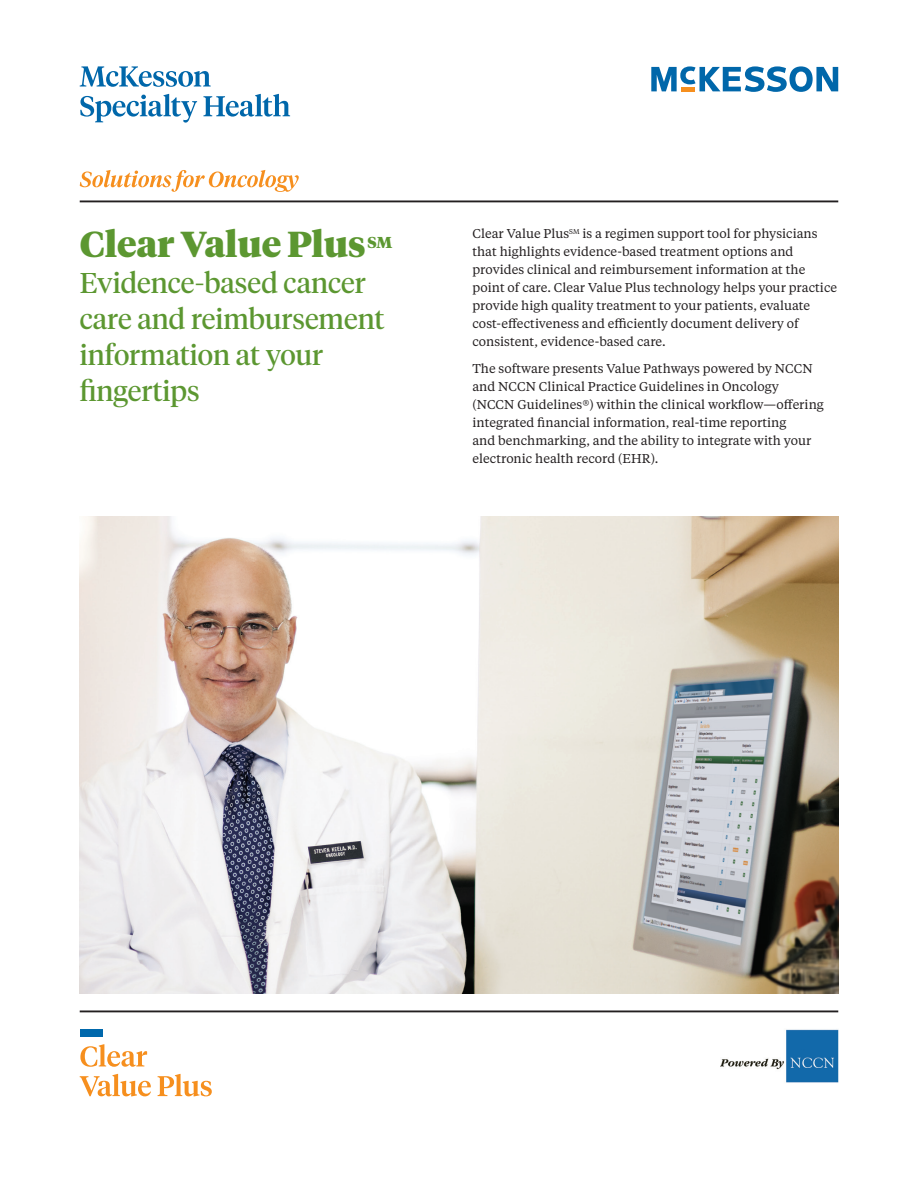
<style>
.page{position:relative;width:918px;height:1188px;background:#fff}
.page>*{position:absolute;margin:0;border:0;box-sizing:border-box;transform-origin:0 0}
.t1{font:900 36px "Tiempos Headline";color:#5c9731}
.t2{font:28.5px/36px "Tiempos Headline";color:#5c9731}
.t3{font:900 15.75px "Tiempos Headline";color:#5c9731}
.t4{font:12.75px/18px "Tiempos Text";color:#231f20}
</style>
<div class="page">
<svg style="left:80px;top:66px;width:131px;height:21px"></svg>
<svg style="left:80px;top:94px;width:117px;height:29px"></svg>
<svg style="left:203px;top:94px;width:87px;height:23px"></svg>
<svg style="left:651px;top:66px;width:187px;height:26px"></svg>
<img style="left:80px;top:516px;width:758px;height:477px">
<hr style="left:80px;top:200px;width:758px;height:2px;background:#231f20">
<hr style="left:80px;top:1010px;width:758px;height:2px;background:#231f20">
<svg style="left:80px;top:170px;width:219px;height:22px"></svg>
<svg style="left:80px;top:1074px;width:71px;height:22px"></svg>
<svg style="left:158px;top:1074px;width:54px;height:22px"></svg>
<svg style="left:80px;top:1044px;width:67px;height:23px"></svg>
<div style="left:80px;top:1029px;width:23px;height:8px;background:#0068ac"></div>
<img style="left:721px;top:1029px;width:118px;height:54px">
<h1 class="t1" style="left:80px;top:219px;width:287px">Clear Value Plus</h1>
<p class="t3" style="left:367px;top:231px;width:26px">SM</p>
<h2 class="t2" style="left:80px;top:263px;width:306px">Evidence-based cancer care and reimbursement information at your fingertips</h2>
<p class="t4" style="left:472px;top:224px;width:366px">Clear Value Plus<sup>SM</sup> is a regimen support tool for physicians that highlights evidence-based treatment options and provides clinical and reimbursement information at the point of care. Clear Value Plus technology helps your practice provide high quality treatment to your patients, evaluate cost-effectiveness and efficiently document delivery of consistent, evidence-based care.</p>
<p class="t4" style="left:472px;top:359px;width:353px">The software presents Value Pathways powered by NCCN and NCCN Clinical Practice Guidelines in Oncology (NCCN Guidelines®) within the clinical workflow—offering integrated financial information, real-time reporting<br>and benchmarking, and the ability to integrate with your electronic health record (EHR).</p>
</div>
